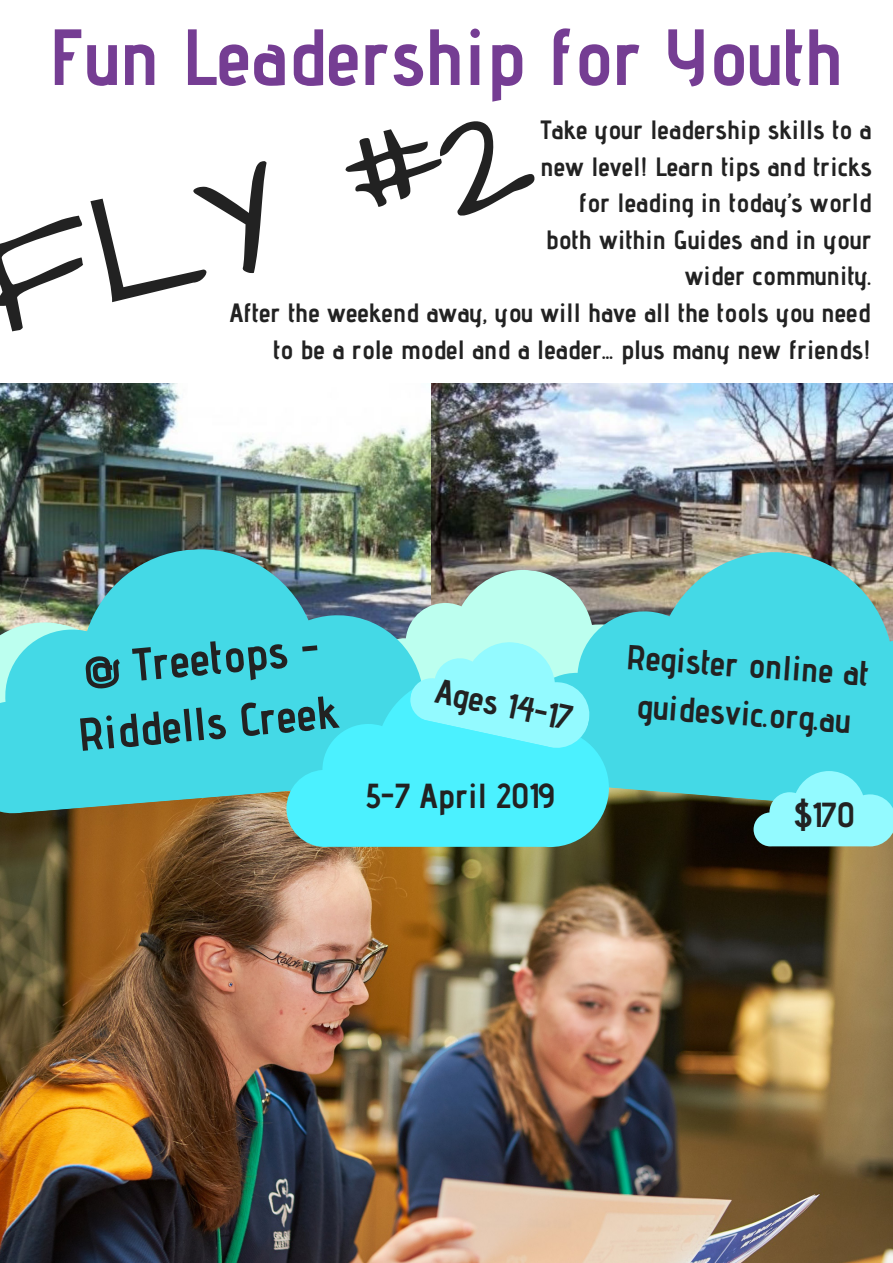
<style>
.page{position:relative;width:893px;height:1263px;background:#fff}
.page>*{position:absolute;margin:0;border:0;box-sizing:border-box;transform-origin:0 0}
.t1{font:158.93px "Architects Daughter";color:#222}
.t2{font:700 79.43px "Advent Pro";color:#753d93}
.t3{font:700 46.35px/64.7px "Advent Pro";color:#222}
.t4{font:700 34.72px/48.4px "Advent Pro";color:#222;text-align:center}
.t5{font:700 26.47px/36.7px "Advent Pro";color:#222;text-align:right}
</style>
<div class="page">
<img style="left:0;top:384px;width:431px;height:170px">
<img style="left:0;top:811px;width:893px;height:452px">
<img style="left:431px;top:383px;width:462px;height:171px">
<svg style="left:430px;top:554px;width:86px;height:69px;background:#9bb4a6"></svg>
<img style="left:0;top:532px;width:430px;height:283px">
<svg style="left:516px;top:532px;width:377px;height:279px;background:#5bc2c6"></svg>
<svg style="left:286px;top:676px;width:323px;height:171px;background:#4ae7f3"></svg>
<svg style="left:754px;top:771px;width:139px;height:75px;background:#7eebf0"></svg>
<svg style="left:406px;top:623px;width:196px;height:131px;background:#8af6f7"></svg>
<h2 class="t2" style="left:49px;top:8px;width:796px">Fun Leadership for Youth</h2>
<h1 class="t1" style="left:-40px;top:182px;width:562px;rotate:-14deg">FLY #2</h1>
<p class="t5" style="left:229px;top:111px;width:644px">Take your leadership skills to a<br>new level! Learn tips and tricks<br>for leading in today’s world<br>both within Guides and in your<br>wider community.<br>After the weekend away, you will have all the tools you need to be a role model and a leader... plus many new friends!</p>
<h3 class="t3" style="left:69px;top:637px;width:263px;rotate:-5deg">@ Treetops -<br>Riddells Creek</h3>
<h3 class="t4" style="left:441px;top:666px;width:140px;rotate:12deg">Ages 14-17</h3>
<h3 class="t4" style="left:366px;top:771px;width:190px">5-7 April 2019</h3>
<h3 class="t4" style="left:628px;top:632px;width:245px;rotate:4deg">Register online at guidesvic.org.au</h3>
<h3 class="t4" style="left:794px;top:790px;width:63px">$170</h3>
</div>
